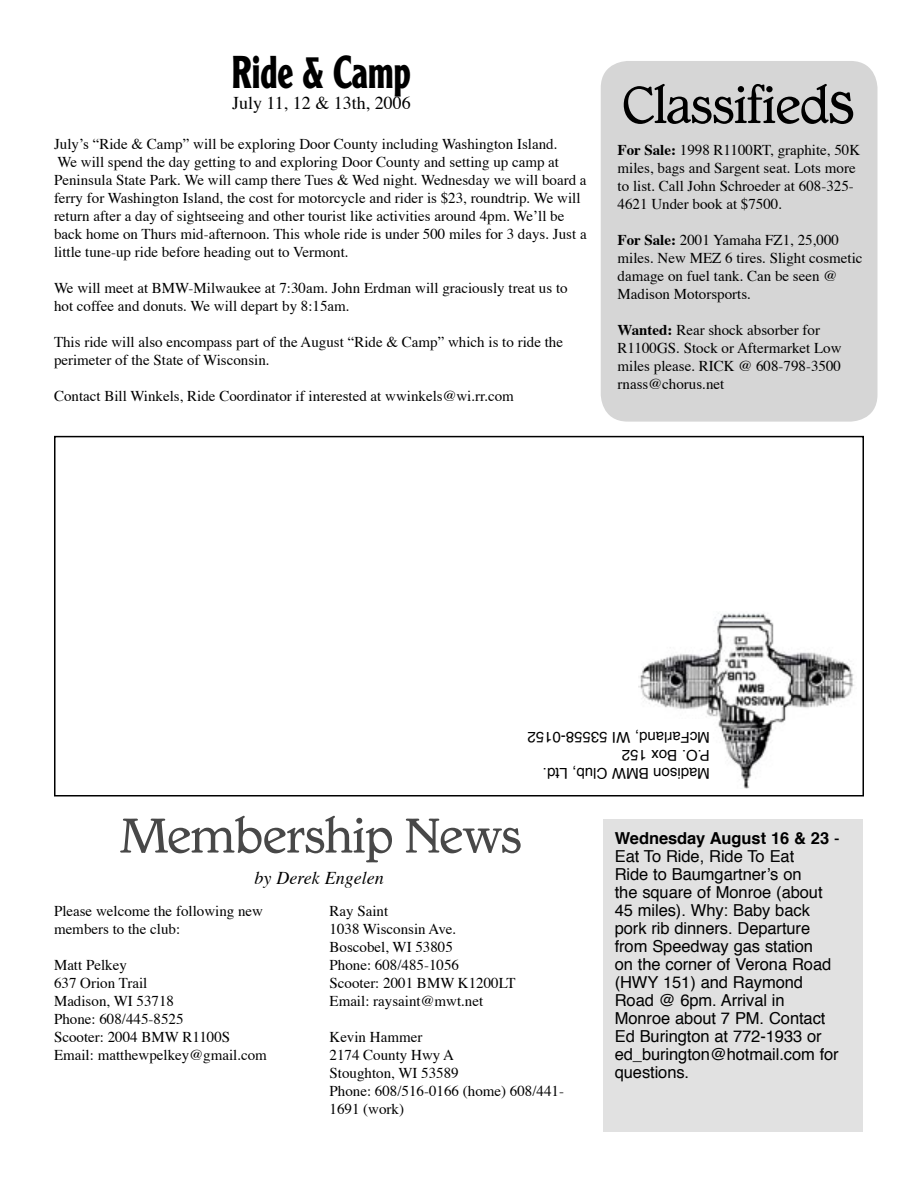
<style>
.page{position:relative;width:918px;height:1188px;background:#fff}
.page>*{position:absolute;margin:0;border:0;box-sizing:border-box;transform-origin:0 0}
.t1{font:54.15px "Gargoyle Medium OS Figs";color:#000}
.t2{font:51px "Gargoyle Medium OS Figs";color:#484848}
.t3{font:700 45px "Clearface Gothic LH";color:#000;scale:.75 1}
.t4{font:18px "Times";color:#000}
.t5{font:italic 18px "Times";color:#000}
.t6{font:16.5px/18px "Helvetica";letter-spacing:-.005em;color:#000}
.t7{font:700 16.5px/18px "Helvetica";letter-spacing:-.005em;color:#000}
.t8{font:15px/18px "Times";color:#000}
.t9{font:15px "Helvetica";color:#000}
.s1{font-size:64.35px}
.s2{font-weight:700}
.s3{font-weight:400}
</style>
<div class="page">
<div style="left:54px;top:436px;width:810px;height:361px;border:2px solid #000"></div>
<img style="left:638px;top:613px;width:217px;height:176px">
<div style="left:517px;top:719px;width:194px;height:62px;background:#fff"></div>
<div style="left:601px;top:61px;width:277px;height:361px;background:#d6d6d6"></div>
<div style="left:603px;top:820px;width:260px;height:312px;background:#e1e1e1"></div>
<p class="t3" style="left:232px;top:46px;width:241px">Ride &amp; Camp</p>
<p class="t4" style="left:232px;top:92px;width:180px">July 11, 12 &amp; 13th, 2006</p>
<p class="t8" style="left:54px;top:136px;width:534px">Julyʼs “Ride &amp; Camp” will be exploring Door County including Washington Island.<br>We will spend the day getting to and exploring Door County and setting up camp at Peninsula State Park. We will camp there Tues &amp; Wed night. Wednesday we will board a ferry for Washington Island, the cost for motorcycle and rider is $23, roundtrip. We will return after a day of sightseeing and other tourist like activities around 4pm. Weʼll be back home on Thurs mid-afternoon. This whole ride is under 500 miles for 3 days. Just a little tune-up ride before heading out to Vermont.</p>
<p class="t8" style="left:54px;top:280px;width:515px">We will meet at BMW-Milwaukee at 7:30am. John Erdman will graciously treat us to hot coffee and donuts. We will depart by 8:15am.</p>
<p class="t8" style="left:54px;top:334px;width:511px">This ride will also encompass part of the August “Ride &amp; Camp” which is to ride the perimeter of the State of Wisconsin.</p>
<p class="t8" style="left:54px;top:388px;width:461px">Contact Bill Winkels, Ride Coordinator if interested at wwinkels@wi.rr.com</p>
<p class="t1" style="left:622px;top:75px;width:233px">Classified<span class="s1">s</span></p>
<p class="t8" style="left:618px;top:142px;width:244px"><span class="s2">For Sale:</span> 1998 R1100RT, graphite, 50K miles, bags and Sargent seat. Lots more to list. Call John Schroeder at 608-325- 4621 Under book at $7500.</p>
<p class="t8" style="left:618px;top:232px;width:246px"><span class="s2">For Sale:</span> 2001 Yamaha FZ1, 25,000 miles. New MEZ 6 tires. Slight cosmetic damage on fuel tank. Can be seen @<br>Madison Motorsports.</p>
<p class="t8" style="left:618px;top:322px;width:226px"><span class="s2">Wanted:</span> Rear shock absorber for<br>R1100GS. Stock or Aftermarket Low miles please. RICK @ 608-798-3500</p>
<p class="t8" style="left:618px;top:376px;width:108px">rnass@chorus.net</p>
<p class="t9" style="left:710px;top:748px;width:184px;rotate:-180deg">McFarland, WI 53558-0152</p>
<p class="t9" style="left:710px;top:766px;width:90px;rotate:-180deg">P.O. Box 152</p>
<p class="t9" style="left:710px;top:784px;width:169px;rotate:-180deg">Madison BMW Club, Ltd.</p>
<p class="t2" style="left:120px;top:807px;width:403px">Membership News</p>
<p class="t5" style="left:255px;top:867px;width:131px">by Derek Engelen</p>
<p class="t8" style="left:54px;top:903px;width:211px">Please welcome the following new members to the club:</p>
<p class="t8" style="left:54px;top:957px;width:74px">Matt Pelkey</p>
<p class="t8" style="left:54px;top:975px;width:95px">637 Orion Trail</p>
<p class="t8" style="left:54px;top:993px;width:122px">Madison, WI 53718</p>
<p class="t8" style="left:54px;top:1011px;width:131px">Phone: 608/445-8525</p>
<p class="t8" style="left:54px;top:1029px;width:178px">Scooter: 2004 BMW R1100S</p>
<p class="t8" style="left:54px;top:1047px;width:214px">Email: matthewpelkey@gmail.com</p>
<p class="t8" style="left:330px;top:903px;width:60px">Ray Saint</p>
<p class="t8" style="left:330px;top:921px;width:128px">1038 Wisconsin Ave.</p>
<p class="t8" style="left:330px;top:939px;width:125px">Boscobel, WI 53805</p>
<p class="t8" style="left:330px;top:957px;width:131px">Phone: 608/485-1056</p>
<p class="t8" style="left:330px;top:975px;width:188px">Scooter: 2001 BMW K1200LT</p>
<p class="t8" style="left:330px;top:993px;width:155px">Email: raysaint@mwt.net</p>
<p class="t8" style="left:330px;top:1029px;width:94px">Kevin Hammer</p>
<p class="t8" style="left:330px;top:1047px;width:126px">2174 County Hwy A</p>
<p class="t8" style="left:330px;top:1065px;width:131px">Stoughton, WI 53589</p>
<p class="t8" style="left:330px;top:1083px;width:236px">Phone: 608/516-0166 (home) 608/441-<br>1691 (work)</p>
<p class="t7" style="left:615px;top:831px;width:226px">Wednesday August 16 &amp; 23 <span class="s3">-<br>Eat To Ride, Ride To Eat</span></p>
<p class="t6" style="left:615px;top:867px;width:226px">Ride to Baumgartnerʼs on<br>the square of Monroe (about<br>45 miles). Why: Baby back pork rib dinners. Departure from Speedway gas station<br>on the corner of Verona Road (HWY 151) and Raymond<br>Road @ 6pm. Arrival in<br>Monroe about 7 PM. Contact<br>Ed Burington at 772-1933 or ed_burington@hotmail.com for questions.</p>
</div>
